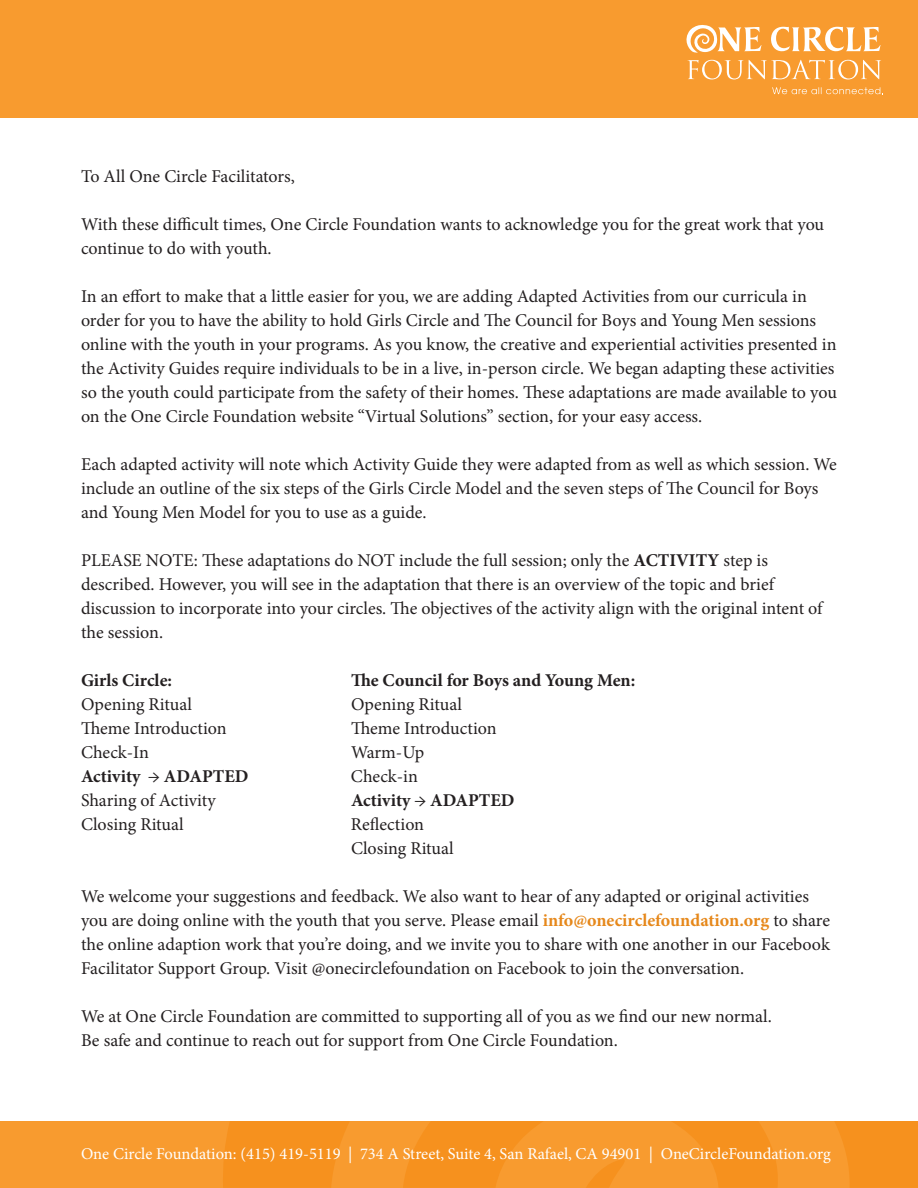
<style>
.page{position:relative;width:918px;height:1188px;background:#fff}
.page>*{position:absolute;margin:0;border:0;box-sizing:border-box;transform-origin:0 0}
.t1{font:18px/24px "Minion Pro";letter-spacing:-.005em;color:#231f20}
.t2{font:700 18px "Minion Pro";color:#231f20}
.t3{font:16.5px "Minion Pro";color:#fff}
.s1{font-weight:700}
.s2{font-weight:700;color:#e6881b}
</style>
<div class="page">
<svg style="left:0;top:1121px;width:918px;height:67px;background:#f79728"></svg>
<div style="left:0;top:0;width:918px;height:118px;background:#f89b2f"></div>
<svg style="left:686px;top:25px;width:75px;height:28px"></svg>
<svg style="left:771px;top:27px;width:110px;height:24px"></svg>
<svg style="left:772px;top:87px;width:111px;height:7px"></svg>
<svg style="left:688px;top:60px;width:193px;height:19px"></svg>
<p class="t1" style="left:81px;top:164px;width:215px">To All One Circle Facilitators,</p>
<p class="t1" style="left:81px;top:212px;width:745px">With these difficult times, One Circle Foundation wants to acknowledge you for the great work that you continue to do with youth.</p>
<p class="t1" style="left:81px;top:284px;width:757px">In an effort to make that a little easier for you, we are adding Adapted Activities from our curricula in order for you to have the ability to hold Girls Circle and The Council for Boys and Young Men sessions online with the youth in your programs. As you know, the creative and experiential activities presented in the Activity Guides require individuals to be in a live, in-person circle. We began adapting these activities so the youth could participate from the safety of their homes. These adaptations are made available to you on the One Circle Foundation website “Virtual Solutions” section, for your easy access.</p>
<p class="t1" style="left:81px;top:452px;width:757px">Each adapted activity will note which Activity Guide they were adapted from as well as which session. We include an outline of the six steps of the Girls Circle Model and the seven steps of The Council for Boys and Young Men Model for you to use as a guide.</p>
<p class="t1" style="left:81px;top:548px;width:743px">PLEASE NOTE: These adaptations do NOT include the full session; only the <span class="s1">ACTIVITY</span> step is described. However, you will see in the adaptation that there is an overview of the topic and brief discussion to incorporate into your circles. The objectives of the activity align with the original intent of the session.</p>
<p class="t2" style="left:81px;top:667px;width:93px">Girls Circle:</p>
<p class="t2" style="left:351px;top:667px;width:286px">The Council for Boys and Young Men:</p>
<p class="t1" style="left:81px;top:692px;width:112px">Opening Ritual</p>
<p class="t1" style="left:351px;top:692px;width:112px">Opening Ritual</p>
<p class="t1" style="left:81px;top:716px;width:147px">Theme Introduction</p>
<p class="t1" style="left:351px;top:716px;width:147px">Theme Introduction</p>
<p class="t1" style="left:81px;top:740px;width:69px">Check-In</p>
<p class="t1" style="left:351px;top:740px;width:75px">Warm-Up</p>
<p class="t2" style="left:81px;top:763px;width:169px">Activity → ADAPTED</p>
<p class="t1" style="left:351px;top:764px;width:68px">Check-in</p>
<p class="t1" style="left:81px;top:788px;width:136px">Sharing of Activity</p>
<p class="t2" style="left:351px;top:787px;width:165px">Activity → ADAPTED</p>
<p class="t1" style="left:81px;top:812px;width:104px">Closing Ritual</p>
<p class="t1" style="left:351px;top:812px;width:75px">Reflection</p>
<p class="t1" style="left:351px;top:836px;width:104px">Closing Ritual</p>
<p class="t1" style="left:81px;top:884px;width:750px">We welcome your suggestions and feedback. We also want to hear of any adapted or original activities you are doing online with the youth that you serve. Please email <span class="s2">info@onecirclefoundation.org</span> to share the online adaption work that you’re doing, and we invite you to share with one another in our Facebook Facilitator Support Group. Visit @onecirclefoundation on Facebook to join the conversation.</p>
<p class="t1" style="left:81px;top:1004px;width:692px">We at One Circle Foundation are committed to supporting all of you as we find our new normal.</p>
<p class="t1" style="left:81px;top:1028px;width:538px">Be safe and continue to reach out for support from One Circle Foundation.</p>
<p class="t3" style="left:81px;top:1143px;width:751px">One Circle Foundation: (415) 419-5119 | 734 A Street, Suite 4, San Rafael, CA 94901 | OneCircleFoundation.org</p>
</div>
